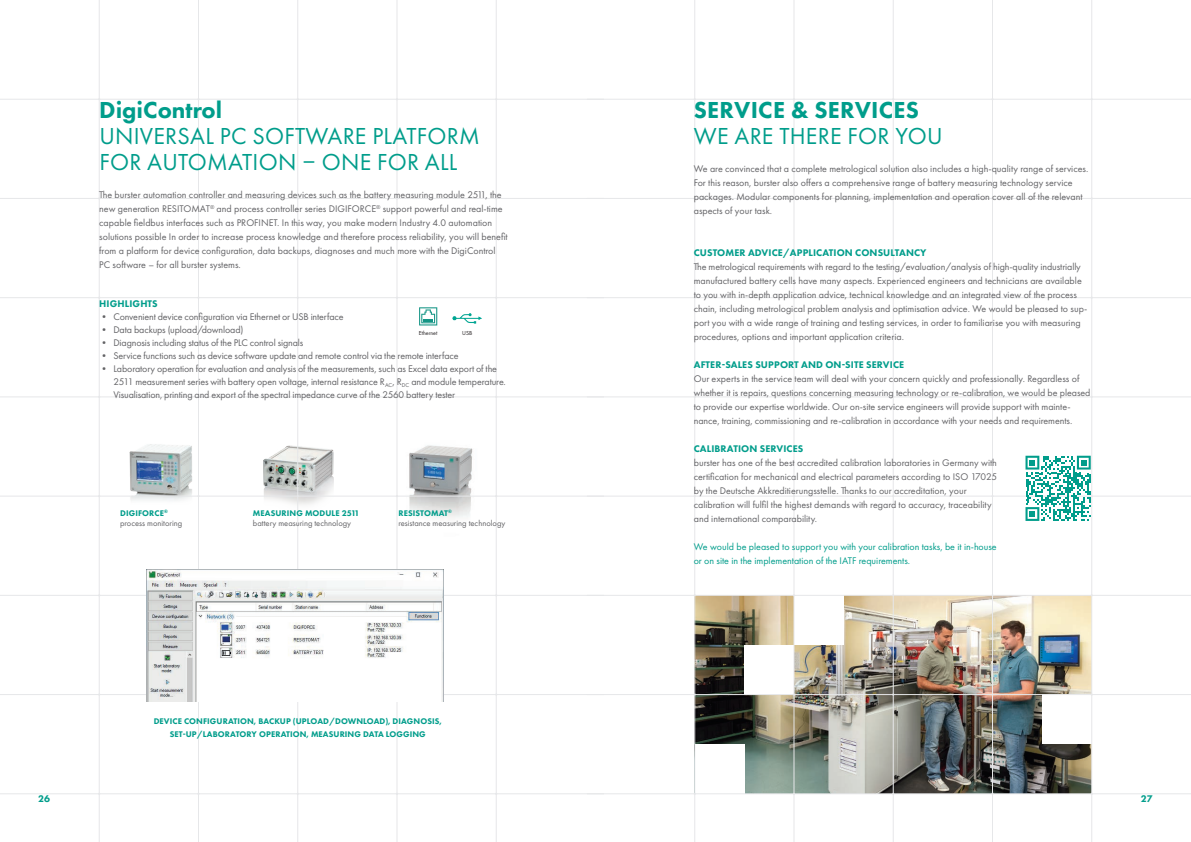
<style>
.page{position:relative;width:1191px;height:842px;background:#fff}
.page>*{position:absolute;margin:0;border:0;box-sizing:border-box;transform-origin:0 0}
.t1{font:24px/26px "Futura PT";letter-spacing:.01em;color:#009d8b}
.t2{font:800 24px "Futura PT";color:#009d8b}
.t3{font:10px/14px "Futura PT";color:#636366}
.t4{font:10px/14px "Futura PT";color:#009d8b}
.t5{font:800 10px "Futura PT";letter-spacing:.01em;color:#009d8b}
.t6{font:800 8.5px/13px "Futura PT";letter-spacing:.01em;color:#009d8b;text-align:center}
.t7{font:8.5px/10px "Futura PT";color:#636366}
.t8{font:6px "Futura PT";color:#231f20}
.s1{font-weight:800;color:#009d8b}
</style>
<div class="page">
<img style="left:695px;top:596px;width:396px;height:198px">
<div style="left:694px;top:744px;width:50px;height:50px;background:#fff"></div>
<div style="left:1042px;top:694px;width:49px;height:50px;background:#fff"></div>
<div style="left:744px;top:645px;width:50px;height:49px;background:#fff"></div>
<div style="left:794px;top:595px;width:49px;height:50px;background:#fff"></div>
<img style="left:264px;top:445px;width:69px;height:62px">
<img style="left:129px;top:444px;width:64px;height:57px">
<img style="left:396px;top:434px;width:102px;height:103px">
<hr style="left:0;top:99px;width:604px;height:1px;background:#e6e7e9">
<hr style="left:587px;top:99px;width:604px;height:1px;background:#e6e7e9">
<hr style="left:0;top:595px;width:604px;height:1px;background:#e6e7e9">
<hr style="left:587px;top:595px;width:604px;height:1px;background:#e6e7e9">
<hr style="left:0;top:694px;width:604px;height:1px;background:#e6e7e9">
<hr style="left:587px;top:694px;width:604px;height:1px;background:#e6e7e9">
<hr style="left:0;top:794px;width:604px;height:1px;background:#e6e7e9">
<hr style="left:587px;top:794px;width:604px;height:1px;background:#e6e7e9">
<hr style="left:0;top:496px;width:604px;height:1px;background:#e6e7e9">
<hr style="left:587px;top:496px;width:604px;height:1px;background:#e6e7e9">
<hr style="left:0;top:397px;width:604px;height:1px;background:#e6e7e9">
<hr style="left:587px;top:397px;width:604px;height:1px;background:#e6e7e9">
<hr style="left:0;top:297px;width:604px;height:1px;background:#e6e7e9">
<hr style="left:587px;top:297px;width:604px;height:1px;background:#e6e7e9">
<hr style="left:0;top:198px;width:604px;height:1px;background:#e6e7e9">
<hr style="left:587px;top:198px;width:604px;height:1px;background:#e6e7e9">
<hr style="left:99px;top:0;width:1px;height:842px;background:#e6e7e9">
<hr style="left:694px;top:0;width:1px;height:842px;background:#e6e7e9">
<hr style="left:198px;top:0;width:1px;height:842px;background:#e6e7e9">
<hr style="left:794px;top:0;width:1px;height:842px;background:#e6e7e9">
<hr style="left:297px;top:0;width:1px;height:842px;background:#e6e7e9">
<hr style="left:893px;top:0;width:1px;height:842px;background:#e6e7e9">
<hr style="left:397px;top:0;width:1px;height:842px;background:#e6e7e9">
<hr style="left:992px;top:0;width:1px;height:842px;background:#e6e7e9">
<hr style="left:496px;top:0;width:1px;height:842px;background:#e6e7e9">
<hr style="left:1091px;top:0;width:1px;height:842px;background:#e6e7e9">
<img style="left:452px;top:313px;width:30px;height:11px">
<svg style="left:419px;top:307px;width:18px;height:18px"></svg>
<img style="left:146px;top:569px;width:298px;height:132px">
<svg style="left:1025px;top:456px;width:66px;height:65px"></svg>
<h1 class="t2" style="left:99px;top:95px;width:124px">DigiControl</h1>
<h1 class="t1" style="left:99px;top:123px;width:382px">UNIVERSAL PC SOFTWARE PLATFORM<br>FOR AUTOMATION – ONE FOR ALL</h1>
<p class="t3" style="left:99px;top:188px;width:410px">The burster automation controller and measuring devices such as the battery measuring module 2511, the new generation RESITOMAT<sup>®</sup> and process controller series DIGIFORCE<sup>®</sup> support powerful and real-time capable fieldbus interfaces such as PROFINET. In this way, you make modern Industry 4.0 automation solutions possible In order to increase process knowledge and therefore process reliability, you will benefit from a platform for device configuration, data backups, diagnoses and much more with the DigiControl PC software – for all burster systems.</p>
<p class="t5" style="left:99px;top:297px;width:60px">HIGHLIGHTS</p>
<p class="t3" style="left:99px;top:310px;width:246px">• Convenient device configuration via Ethernet or USB interface</p>
<p class="t3" style="left:99px;top:323px;width:146px">• Data backups (upload/download)</p>
<p class="t3" style="left:99px;top:336px;width:206px">• Diagnosis including status of the PLC control signals</p>
<p class="t3" style="left:99px;top:349px;width:361px">• Service functions such as device software update and remote control via the remote interface</p>
<p class="t3" style="left:113px;top:362px;width:394px;line-height:13px;text-indent:-14px">• Laboratory operation for evaluation and analysis of the measurements, such as Excel data export of the<br>2511 measurement series with battery open voltage, internal resistance R<sub>AC</sub>, R<sub>DC</sub> and module temperature.<br>Visualisation, printing and export of the spectral impedance curve of the 2560 battery tester</p>
<p class="t8" style="left:419px;top:330px;width:20px">Ethernet</p>
<p class="t8" style="left:462px;top:330px;width:12px">USB</p>
<p class="t7" style="left:120px;top:508px;width:64px"><span class="s1">DIGIFORCE</span><sup>® </sup>process monitoring</p>
<p class="t6" style="left:253px;top:506px;width:108px">MEASURING MODULE 2511</p>
<p class="t7" style="left:253px;top:518px;width:100px">battery measuring technology</p>
<p class="t7" style="left:398px;top:508px;width:108px"><span class="s1">RESISTOMAT</span><sup>®<br></sup>resistance measuring technology</p>
<p class="t6" style="left:154px;top:714px;width:290px">DEVICE CONFIGURATION, BACKUP (UPLOAD/DOWNLOAD), DIAGNOSIS,<br>SET-UP/LABORATORY OPERATION, MEASURING DATA LOGGING</p>
<h1 class="t2" style="left:694px;top:95px;width:227px">SERVICE &amp; SERVICES</h1>
<h1 class="t1" style="left:694px;top:123px;width:250px">WE ARE THERE FOR YOU</h1>
<p class="t3" style="left:693px;top:162px;width:396px">We are convinced that a complete metrological solution also includes a high-quality range of services.<br>For this reason, burster also offers a comprehensive range of battery measuring technology service packages. Modular components for planning, implementation and operation cover all of the relevant aspects of your task.</p>
<p class="t5" style="left:694px;top:246px;width:234px">CUSTOMER ADVICE/APPLICATION CONSULTANCY</p>
<p class="t3" style="left:693px;top:260px;width:395px">The metrological requirements with regard to the testing/evaluation/analysis of high-quality industrially manufactured battery cells have many aspects. Experienced engineers and technicians are available to you with in-depth application advice, technical knowledge and an integrated view of the process chain, including metrological problem analysis and optimisation advice. We would be pleased to sup&shy;port you with a wide range of training and testing services, in order to familiarise you with measuring procedures, options and important application criteria.</p>
<p class="t5" style="left:694px;top:358px;width:212px">AFTER-SALES SUPPORT AND ON-SITE SERVICE</p>
<p class="t3" style="left:693px;top:372px;width:398px">Our experts in the service team will deal with your concern quickly and professionally. Regardless of whether it is repairs, questions concerning measuring technology or re-calibration, we would be pleased to provide our expertise worldwide. Our on-site service engineers will provide support with mainte&shy;nance, training, commissioning and re-calibration in accordance with your needs and requirements.</p>
<p class="t5" style="left:694px;top:442px;width:111px">CALIBRATION SERVICES</p>
<p class="t3" style="left:693px;top:456px;width:305px">burster has one of the best accredited calibration laboratories in Germany with certification for mechanical and electrical parameters according to ISO 17025 by the Deutsche Akkreditierungsstelle. Thanks to our accreditation, your calibration will fulfil the highest demands with regard to accuracy, traceability and international comparability.</p>
<p class="t4" style="left:693px;top:540px;width:304px">We would be pleased to support you with your calibration tasks, be it in-house or on site in the implementation of the IATF requirements.</p>
<p class="t5" style="left:38px;top:792px;width:13px">26</p>
<p class="t5" style="left:1140px;top:792px;width:13px">27</p>
</div>
